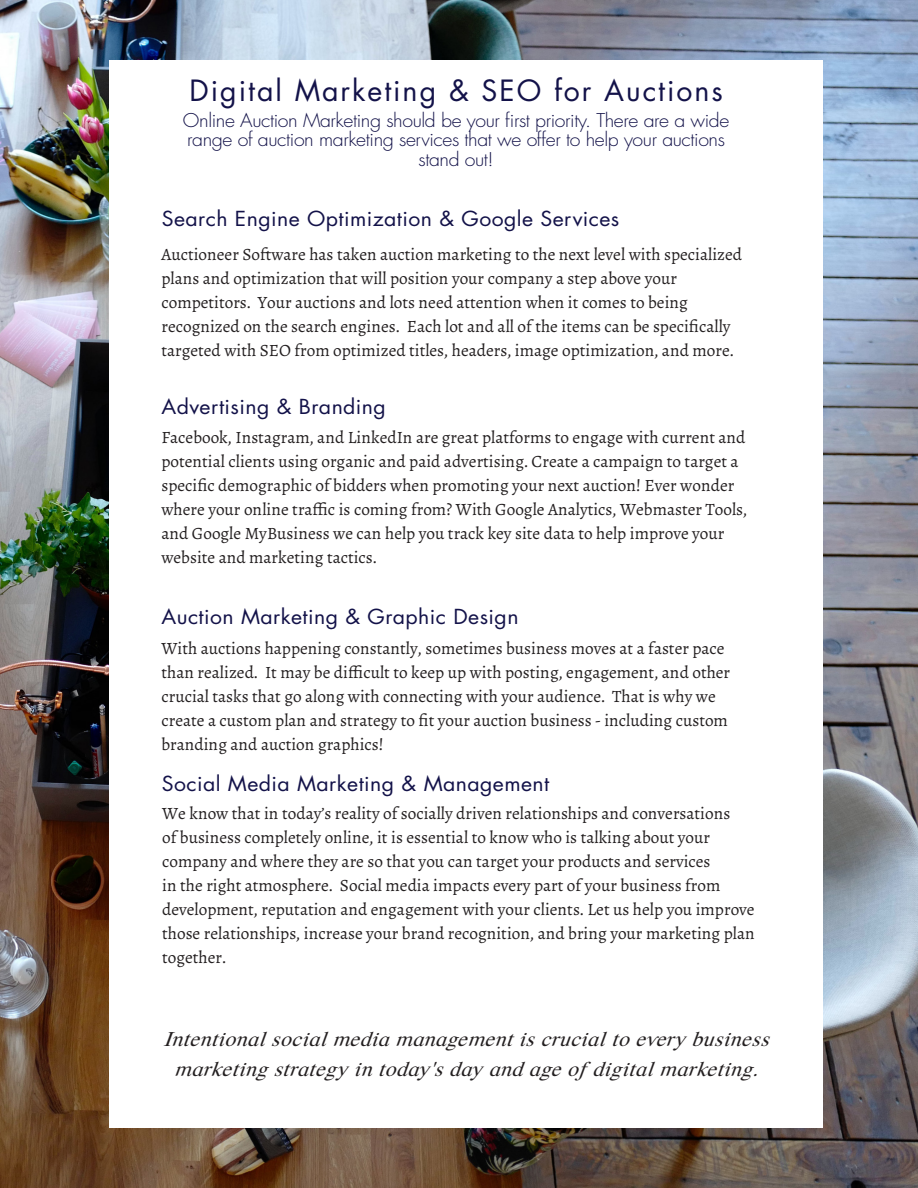
<style>
.page{position:relative;width:918px;height:1188px;background:#fff}
.page>*{position:absolute;margin:0;border:0;box-sizing:border-box;transform-origin:0 0}
.t1{font:28.5px "Futura Std";letter-spacing:.07em;color:#131249}
.t2{font:21px "Happy Time";letter-spacing:.04em;color:#231f20}
.t3{font:20.1px "Futura Std";letter-spacing:.02em;color:#131249;scale:1.05 1}
.t4{font:300 18.45px/19.5px "Futura Std";letter-spacing:-.02em;color:#131249;text-align:center;scale:1.05 1}
.t5{font:17.25px/24px "Alegreya";color:#231f20}
</style>
<div class="page">
<img style="left:0;top:0;width:918px;height:1188px">
<div style="left:109px;top:61px;width:714px;height:1067px;background:#fff"></div>
<p class="t1" style="left:189px;top:72px;width:535px">Digital Marketing &amp; SEO for Auctions</p>
<p class="t4" style="left:183px;top:111px;width:522px">Online Auction Marketing should be your first priority. There are a wide range of auction marketing services that we offer to help your auctions stand out!</p>
<p class="t3" style="left:162px;top:206px;width:437px">Search Engine Optimization &amp; Google Services</p>
<p class="t5" style="left:161px;top:243px;width:582px">Auctioneer Software has taken auction marketing to the next level with specialized plans and optimization that will position your company a step above your competitors. Your auctions and lots need attention when it comes to being recognized on the search engines. Each lot and all of the items can be specifically targeted with SEO from optimized titles, headers, image optimization, and more.</p>
<p class="t3" style="left:161px;top:394px;width:215px">Advertising &amp; Branding</p>
<p class="t5" style="left:161px;top:426px;width:587px">Facebook, Instagram, and LinkedIn are great platforms to engage with current and potential clients using organic and paid advertising. Create a campaign to target a specific demographic of bidders when promoting your next auction! Ever wonder where your online traffic is coming from? With Google Analytics, Webmaster Tools, and Google MyBusiness we can help you track key site data to help improve your website and marketing tactics.</p>
<p class="t3" style="left:161px;top:603px;width:342px">Auction Marketing &amp; Graphic Design</p>
<p class="t5" style="left:161px;top:637px;width:570px">With auctions happening constantly, sometimes business moves at a faster pace than realized. It may be difficult to keep up with posting, engagement, and other crucial tasks that go along with connecting with your audience. That is why we create a custom plan and strategy to fit your auction business - including custom branding and auction graphics!</p>
<p class="t3" style="left:162px;top:771px;width:370px">Social Media Marketing &amp; Management</p>
<p class="t5" style="left:162px;top:801px;width:594px">We know that in today’s reality of socially driven relationships and conversations<br>of business completely online, it is essential to know who is talking about your company and where they are so that you can target your products and services<br>in the right atmosphere. Social media impacts every part of your business from development, reputation and engagement with your clients. Let us help you improve those relationships, increase your brand recognition, and bring your marketing plan together.</p>
<p class="t2" style="left:163px;top:1023px;width:606px">Intentional social media management is crucial to every business</p>
<p class="t2" style="left:174px;top:1053px;width:585px">marketing strategy in today's day and age of digital marketing.</p>
</div>
